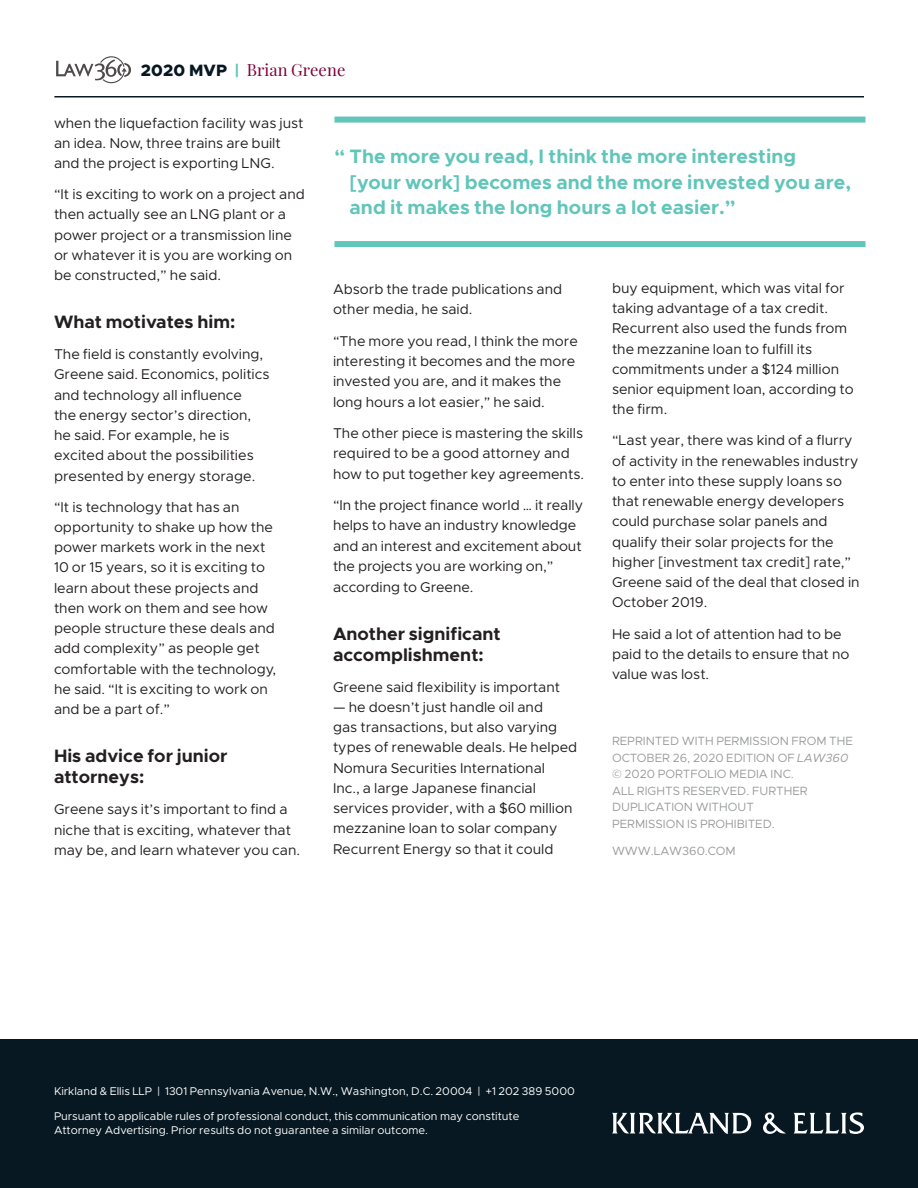
<style>
.page{position:relative;width:918px;height:1188px;background:#fff}
.page>*{position:absolute;margin:0;border:0;box-sizing:border-box;transform-origin:0 0}
.Pullquote{font:700 19.5px/25.5px "Kirkland Sans";letter-spacing:.005em;color:#61c5ba}
.t1{font:700 18px/21px "Kirkland Sans";color:#231f20}
.t2{font:16.5px "Playfair Display";letter-spacing:.01em;color:#7e0137}
.t3{font:14.25px/20.2px "Kirkland Sans";color:#231f20}
.t4{font:12px/16.5px "Kirkland Sans";color:#9a9c9c}
.t5{font:11.25px/14.2px "Kirkland Sans";color:#fff}
.s1{font-family:"Kirkland Sans";font-weight:800;color:#071822}
.s2{font-family:"Kirkland Sans";font-weight:800;color:#61c5ba}
.s3{font-style:italic}
</style>
<div class="page">
<hr style="left:54px;top:96px;width:810px;height:2px;background:#071822">
<svg style="left:56px;top:56px;width:75px;height:27px"></svg>
<div style="left:0;top:1040px;width:918px;height:148px;background:#071822"></div>
<svg style="left:612px;top:1112px;width:252px;height:22px"></svg>
<div style="left:334px;top:117px;width:532px;height:6px;background:#61c5ba"></div>
<div style="left:334px;top:241px;width:532px;height:6px;background:#61c5ba"></div>
<p class="t2" style="left:141px;top:57px;width:206px"><span class="s1">2020 MVP</span> <span class="s2">|</span> Brian Greene</p>
<p class="t3" style="left:54px;top:113px;width:251px">when the liquefaction facility was just an idea. Now, three trains are built and the project is exporting LNG.</p>
<p class="t3" style="left:54px;top:184px;width:252px">“It is exciting to work on a project and then actually see an LNG plant or a power project or a transmission line or whatever it is you are working on be constructed,” he said.</p>
<p class="t1" style="left:54px;top:311px;width:183px">What motivates him:</p>
<p class="t3" style="left:54px;top:344px;width:217px">The field is constantly evolving,<br>Greene said. Economics, politics and technology all influence<br>the energy sector’s direction, he said. For example, he is excited about the possibilities presented by energy storage.</p>
<p class="t3" style="left:54px;top:497px;width:224px">“It is technology that has an opportunity to shake up how the power markets work in the next<br>10 or 15 years, so it is exciting to learn about these projects and then work on them and see how people structure these deals and add complexity” as people get comfortable with the technology, he said. “It is exciting to work on and be a part of.”</p>
<p class="t1" style="left:54px;top:746px;width:175px">His advice for junior attorneys:</p>
<p class="t3" style="left:54px;top:799px;width:248px">Greene says it’s important to find a niche that is exciting, whatever that may be, and learn whatever you can.</p>
<p class="Pullquote" style="left:350px;top:144px;width:503px;text-indent:-15px">“ The more you read, I think the more interesting [your work] becomes and the more invested you are, and it makes the long hours a lot easier.”</p>
<p class="t3" style="left:333px;top:279px;width:231px">Absorb the trade publications and other media, he said.</p>
<p class="t3" style="left:333px;top:330px;width:246px">“The more you read, I think the more interesting it becomes and the more invested you are, and it makes the long hours a lot easier,” he said.</p>
<p class="t3" style="left:333px;top:423px;width:253px">The other piece is mastering the skills required to be a good attorney and how to put together key agreements.</p>
<p class="t3" style="left:333px;top:495px;width:252px">“In the project finance world … it really helps to have an industry knowledge and an interest and excitement about the projects you are working on,” according to Greene.</p>
<p class="t1" style="left:333px;top:623px;width:169px">Another significant accomplishment:</p>
<p class="t3" style="left:333px;top:677px;width:229px">Greene said flexibility is important</p>
<p class="t3" style="left:333px;top:697px;width:246px">— he doesn’t just handle oil and<br>gas transactions, but also varying types of renewable deals. He helped Nomura Securities International<br>Inc., a large Japanese financial services provider, with a $60 million mezzanine loan to solar company Recurrent Energy so that it could</p>
<p class="t3" style="left:612px;top:278px;width:243px">buy equipment, which was vital for taking advantage of a tax credit.<br>Recurrent also used the funds from the mezzanine loan to fulfill its commitments under a $124 million senior equipment loan, according to the firm.</p>
<p class="t3" style="left:612px;top:430px;width:249px">“Last year, there was kind of a flurry of activity in the renewables industry to enter into these supply loans so that renewable energy developers could purchase solar panels and qualify their solar projects for the higher [investment tax credit] rate,” Greene said of the deal that closed in October 2019.</p>
<p class="t3" style="left:612px;top:623px;width:239px">He said a lot of attention had to be paid to the details to ensure that no value was lost.</p>
<p class="t4" style="left:612px;top:733px;width:242px">REPRINTED WITH PERMISSION FROM THE<br>OCTOBER 26, 2020 EDITION OF <span class="s3">LAW360 </span>© 2020 PORTFOLIO MEDIA INC.<br>ALL RIGHTS RESERVED. FURTHER<br>DUPLICATION WITHOUT<br>PERMISSION IS PROHIBITED.</p>
<p class="t4" style="left:612px;top:842px;width:125px">WWW.LAW360.COM</p>
<p class="t5" style="left:54px;top:1084px;width:522px">Kirkland &amp; Ellis LLP | 1301 Pennsylvania Avenue, N.W., Washington, D.C. 20004 | +1 202 389 5000</p>
<p class="t5" style="left:54px;top:1109px;width:467px">Pursuant to applicable rules of professional conduct, this communication may constitute<br>Attorney Advertising. Prior results do not guarantee a similar outcome.</p>
</div>
